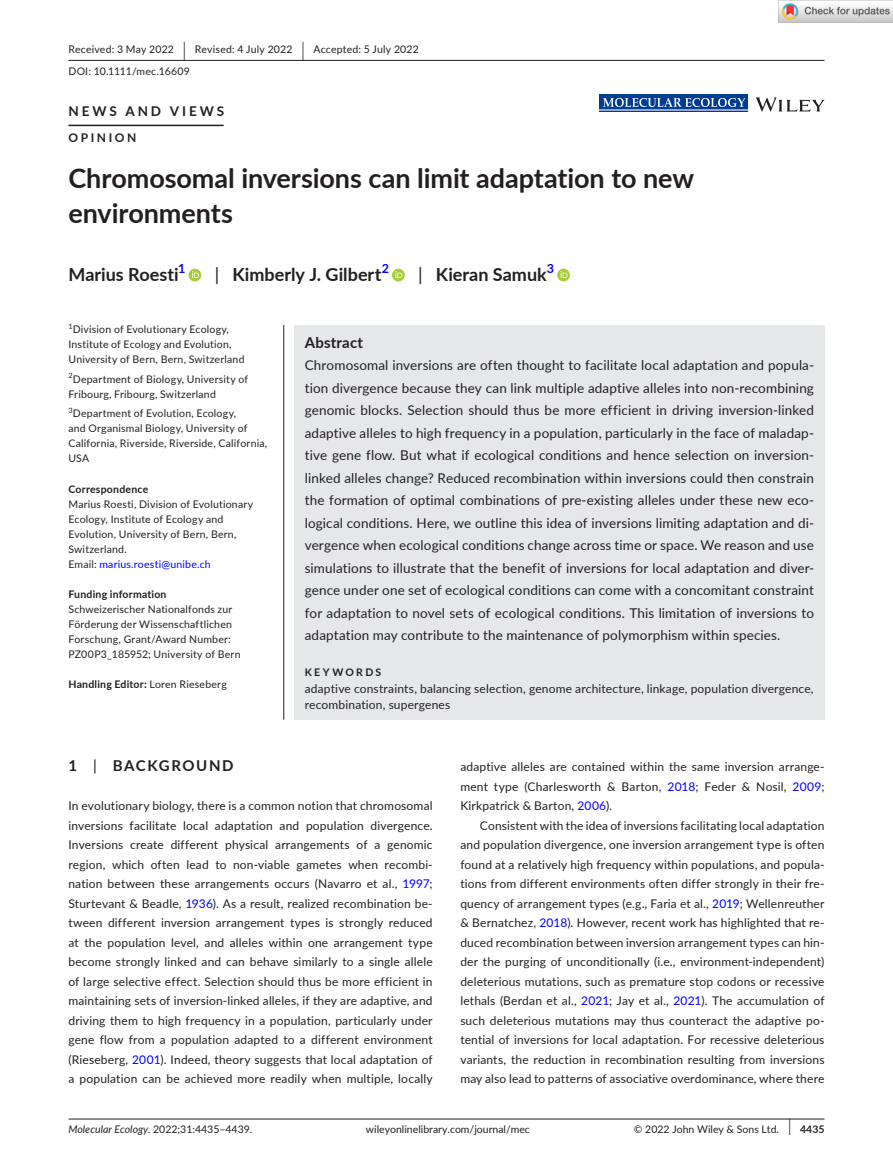
<style>
.page{position:relative;width:893px;height:1174px;background:#fff}
.page>*{position:absolute;margin:0;border:0;box-sizing:border-box;transform-origin:0 0}
.t1{font:700 27px/34.5px "Lato";letter-spacing:-.005em;color:#231f20}
.t2{font:700 18px "Lato";color:#231f20}
.t3{font:700 15px "Lato";letter-spacing:.105em;color:#231f20}
.t4{font:700 15px "Lato";letter-spacing:.015em;color:#231f20}
.t5{font:13.5px/22.5px "Lato";letter-spacing:.01em;color:#231f20;text-align:justify}
.t6{font:700 13.5px "Lato";letter-spacing:.21em;color:#231f20}
.t7{font:700 12.6px "Lato";color:#00f}
.t8{font:12px/19.5px "Lato";letter-spacing:.015em;color:#231f20;text-align:justify}
.t9{font:700 12px "Lato";letter-spacing:.215em;color:#231f20}
.t10{font:10.5px/15px "Lato";letter-spacing:.02em;color:#231f20}
.t11{font:10.5px "Lato";color:#231f20}
.t12{font:700 10.5px "Lato";letter-spacing:.02em;color:#231f20}
.t13{font:700 10.5px "Lato";letter-spacing:.22em;color:#231f20}
.t14{font:7.35px "Lato";color:#231f20}
.s1{font-size:19.65px}
.s2{font-weight:400}
.s3{color:#00f}
.s4{font-style:italic}
.s5{font-size:17.4px}
.s6{font-weight:700}
</style>
<div class="page">
<hr style="left:68px;top:1118px;width:756px;height:1px;background:#231f20">
<svg style="left:756px;top:97px;width:68px;height:15px"></svg>
<div style="left:599px;top:95px;width:149px;height:17px;background:#003d91"></div>
<img style="left:603px;top:98px;width:141px;height:9px">
<hr style="left:599px;top:109px;width:149px;height:2px;background:#96a6d0">
<hr style="left:68px;top:60px;width:756px;height:1px;background:#231f20">
<hr style="left:68px;top:125px;width:156px;height:1px;background:#231f20">
<div style="left:189px;top:269px;width:12px;height:12px;background:#a5cd39;border-radius:50%"></div>
<svg style="left:192px;top:271px;width:7px;height:7px"></svg>
<svg style="left:392px;top:269px;width:13px;height:12px"></svg>
<svg style="left:395px;top:271px;width:7px;height:7px"></svg>
<svg style="left:557px;top:269px;width:13px;height:12px"></svg>
<svg style="left:561px;top:271px;width:6px;height:7px"></svg>
<div style="left:294px;top:325px;width:530px;height:394px;background:#e6e7e9"></div>
<hr style="left:283px;top:325px;width:1px;height:394px;background:#231f20">
<img style="left:779px;top:0;width:114px;height:23px">
<p class="t10" style="left:68px;top:38px;width:352px;line-height:21.8px">Received: 3 May 2022 <span class="s1">|</span> Revised: 4 July 2022 <span class="s1">|</span> Accepted: 5 July 2022<br>DOI: 10.1111/mec.16609</p>
<p class="t6" style="left:68px;top:101px;width:157px">NEWS AND VIEWS</p>
<p class="t9" style="left:68px;top:129px;width:69px">OPINION</p>
<h1 class="t1" style="left:68px;top:160px;width:627px">Chromosomal inversions can limit adaptation to new environments</h1>
<h2 class="t2" style="left:68px;top:262px;width:112px">Marius Roesti</h2>
<p class="t7" style="left:178px;top:259px;width:9px">1</p>
<h2 class="t2" style="left:215px;top:262px;width:168px"><span class="s2">|</span> Kimberly J. Gilbert</h2>
<p class="t7" style="left:382px;top:259px;width:9px">2</p>
<h2 class="t2" style="left:418px;top:262px;width:130px"><span class="s2">|</span> Kieran Samuk</h2>
<p class="t7" style="left:547px;top:259px;width:9px">3</p>
<p class="t14" style="left:68px;top:321px;width:6px">1</p>
<p class="t10" style="left:68px;top:322px;width:178px;text-indent:4px">Division of Evolutionary Ecology,<br>Institute of Ecology and Evolution,<br>University of Bern, Bern, Switzerland</p>
<p class="t14" style="left:68px;top:370px;width:6px">2</p>
<p class="t10" style="left:68px;top:371px;width:181px;text-indent:4px">Department of Biology, University of<br>Fribourg, Fribourg, Switzerland</p>
<p class="t10" style="left:68px;top:406px;width:200px"><sup>3</sup>Department of Evolution, Ecology,<br>and Organismal Biology, University of<br>California, Riverside, Riverside, California,<br>USA</p>
<p class="t12" style="left:68px;top:481px;width:81px">Correspondence</p>
<p class="t10" style="left:68px;top:496px;width:186px">Marius Roesti, Division of Evolutionary<br>Ecology, Institute of Ecology and<br>Evolution, University of Bern, Bern,<br>Switzerland.<br>Email: <span class="s3">marius.roesti@unibe.ch</span></p>
<p class="t12" style="left:68px;top:586px;width:100px">Funding information</p>
<p class="t10" style="left:68px;top:601px;width:174px">Schweizerischer Nationalfonds zur Förderung der Wissenschaftlichen Forschung, Grant/Award Number:<br>PZ00P3_185952; University of Bern</p>
<p class="t12" style="left:68px;top:676px;width:160px">Handling Editor: <span class="s2">Loren Rieseberg</span></p>
<p class="t4" style="left:305px;top:331px;width:60px">Abstract</p>
<p class="t5" style="left:305px;top:353px;width:511px">Chromosomal inversions are often thought to facilitate local adaptation and popula&shy;tion divergence because they can link multiple adaptive alleles into non-recombining genomic blocks. Selection should thus be more efficient in driving inversion-linked adaptive alleles to high frequency in a population, particularly in the face of maladap&shy;tive gene flow. But what if ecological conditions and hence selection on inversion&shy;linked alleles change? Reduced recombination within inversions could then constrain the formation of optimal combinations of pre-existing alleles under these new eco&shy;logical conditions. Here, we outline this idea of inversions limiting adaptation and di&shy;vergence when ecological conditions change across time or space. We reason and use simulations to illustrate that the benefit of inversions for local adaptation and diver&shy;gence under one set of ecological conditions can come with a concomitant constraint for adaptation to novel sets of ecological conditions. This limitation of inversions to adaptation may contribute to the maintenance of polymorphism within species.</p>
<p class="t13" style="left:305px;top:664px;width:78px">KEYWORDS</p>
<p class="t8" style="left:305px;top:679px;width:510px;line-height:16.5px">adaptive constraints, balancing selection, genome architecture, linkage, population divergence, recombination, supergenes</p>
<p class="t3" style="left:68px;top:755px;width:167px">1 <span class="s2">|</span> BACKGROUND</p>
<p class="t8" style="left:68px;top:795px;width:366px">In evolutionary biology, there is a common notion that chromosomal inversions facilitate local adaptation and population divergence.<br>Inversions create different physical arrangements of a genomic region, which often lead to non-viable gametes when recombi&shy;nation between these arrangements occurs (Navarro et al., <span class="s3">1997</span>; Sturtevant &amp; Beadle, <span class="s3">1936</span>). As a result, realized recombination be&shy;tween different inversion arrangement types is strongly reduced at the population level, and alleles within one arrangement type become strongly linked and can behave similarly to a single allele of large selective effect. Selection should thus be more efficient in maintaining sets of inversion-linked alleles, if they are adaptive, and driving them to high frequency in a population, particularly under gene flow from a population adapted to a different environment (Rieseberg, <span class="s3">2001</span>). Indeed, theory suggests that local adaptation of a population can be achieved more readily when multiple, locally</p>
<p class="t8" style="left:460px;top:756px;width:366px">adaptive alleles are contained within the same inversion arrange&shy;ment type (Charlesworth &amp; Barton, <span class="s3">2018</span>; Feder &amp; Nosil, <span class="s3">2009</span>; Kirkpatrick &amp; Barton, <span class="s3">2006</span>).</p>
<p class="t8" style="left:460px;top:815px;width:366px;text-indent:20px">Consistent with the idea of inversions facilitating local adaptation and population divergence, one inversion arrangement type is often found at a relatively high frequency within populations, and popula&shy;tions from different environments often differ strongly in their fre&shy;quency of arrangement types (e.g., Faria et al., <span class="s3">2019</span>; Wellenreuther &amp; Bernatchez, <span class="s3">2018</span>). However, recent work has highlighted that re&shy;duced recombination between inversion arrangement types can hin&shy;der the purging of unconditionally (i.e., environment-independent) deleterious mutations, such as premature stop codons or recessive lethals (Berdan et al., <span class="s3">2021</span>; Jay et al., <span class="s3">2021</span>). The accumulation of such deleterious mutations may thus counteract the adaptive po&shy;tential of inversions for local adaptation. For recessive deleterious variants, the reduction in recombination resulting from inversions may also lead to patterns of associative overdominance, where there</p>
<p class="t11" style="left:68px;top:1121px;width:185px"><span class="s4">Molecular Ecology.</span> 2022;31:4435–4439.</p>
<p class="t11" style="left:366px;top:1121px;width:165px">wileyonlinelibrary.com/journal/mec</p>
<p class="t11" style="left:634px;top:1121px;width:192px">© 2022 John Wiley &amp; Sons Ltd. <span class="s5">|</span> <span class="s6">4435</span></p>
</div>
